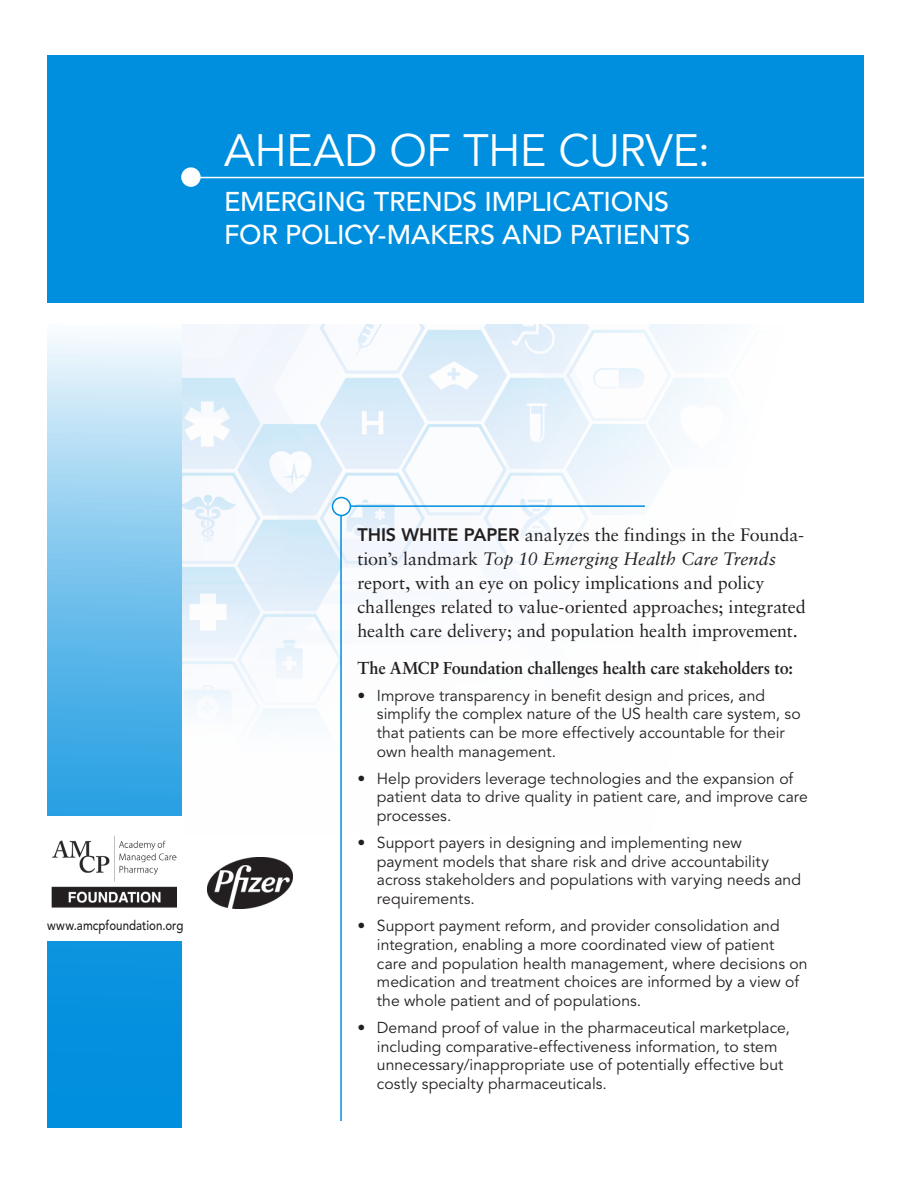
<style>
.page{position:relative;width:918px;height:1188px;background:#fff}
.page>*{position:absolute;margin:0;border:0;box-sizing:border-box;transform-origin:0 0}
.Xlg{font:45px "Avenir";letter-spacing:-.015em;color:#fff}
.Xlg-2{font:500 27px/33px "Avenir";letter-spacing:-.01em;color:#fff}
.t1{font:18px/24px "Sabon";letter-spacing:-.005em;color:#231f20}
.t2{font:700 17.25px "Sabon";letter-spacing:-.005em;color:#231f20;scale:.95 1}
.normal_bullet{font:15.75px/18.8px "Avenir";color:#231f20}
.t3{font:500 13.5px "Avenir";letter-spacing:.005em;color:#231f20;scale:.85 1}
.s1{font-family:"Avenir";font-weight:800}
.s2{font-style:italic}
</style>
<div class="page">
<svg style="left:47px;top:335px;width:135px;height:793px;background:#5db7e9"></svg>
<div style="left:12px;top:816px;width:294px;height:125px;background:#fff"></div>
<img style="left:182px;top:324px;width:533px;height:400px">
<div style="left:48px;top:55px;width:816px;height:248px;background:#008fde"></div>
<img style="left:207px;top:858px;width:86px;height:50px">
<img style="left:52px;top:836px;width:124px;height:71px">
<hr style="left:191px;top:177px;width:677px;height:1px;background:#fff">
<div style="left:182px;top:168px;width:18px;height:18px;background:#fff;border-radius:50%"></div>
<div style="left:181px;top:167px;width:20px;height:20px;border:2px solid #fff;border-radius:50%"></div>
<hr style="left:340px;top:507px;width:2px;height:614px;background:#008fde">
<hr style="left:347px;top:505px;width:298px;height:2px;background:#008fde">
<div style="left:332px;top:498px;width:18px;height:17px;background:#fff;border-radius:50%"></div>
<div style="left:332px;top:497px;width:19px;height:19px;border:2px solid #008fde;border-radius:50%"></div>
<p class="Xlg" style="left:224px;top:125px;width:488px">AHEAD OF THE CURVE:</p>
<p class="Xlg-2" style="left:224px;top:186px;width:468px">EMERGING TRENDS IMPLICATIONS<br>FOR POLICY-MAKERS AND PATIENTS</p>
<p class="t3" style="left:47px;top:918px;width:162px">www.amcpfoundation.org</p>
<p class="t1" style="left:357px;top:522px;width:450px"><span class="s1">THIS WHITE PAPER</span> analyzes the findings in the Founda&shy;tion’s landmark <span class="s2">Top 10 Emerging Health Care Trends </span>report, with an eye on policy implications and policy challenges related to value-oriented approaches; integrated health care delivery; and population health improvement.</p>
<p class="t2" style="left:357px;top:657px;width:460px">The AMCP Foundation challenges health care stakeholders to:</p>
<p class="normal_bullet" style="left:377px;top:686px;width:425px;text-indent:-19px">• Improve transparency in benefit design and prices, and simplify the complex nature of the US health care system, so that patients can be more effectively accountable for their own health management.</p>
<p class="normal_bullet" style="left:377px;top:769px;width:433px;text-indent:-19px">• Help providers leverage technologies and the expansion of patient data to drive quality in patient care, and improve care processes.</p>
<p class="normal_bullet" style="left:377px;top:834px;width:426px;text-indent:-19px">• Support payers in designing and implementing new payment models that share risk and drive accountability across stakeholders and populations with varying needs and requirements.</p>
<p class="normal_bullet" style="left:377px;top:917px;width:432px;text-indent:-19px">• Support payment reform, and provider consolidation and integration, enabling a more coordinated view of patient care and population health management, where decisions on medication and treatment choices are informed by a view of the whole patient and of populations.</p>
<p class="normal_bullet" style="left:377px;top:1019px;width:415px;text-indent:-19px">• Demand proof of value in the pharmaceutical marketplace, including comparative-effectiveness information, to stem unnecessary/inappropriate use of potentially effective but costly specialty pharmaceuticals.</p>
</div>
